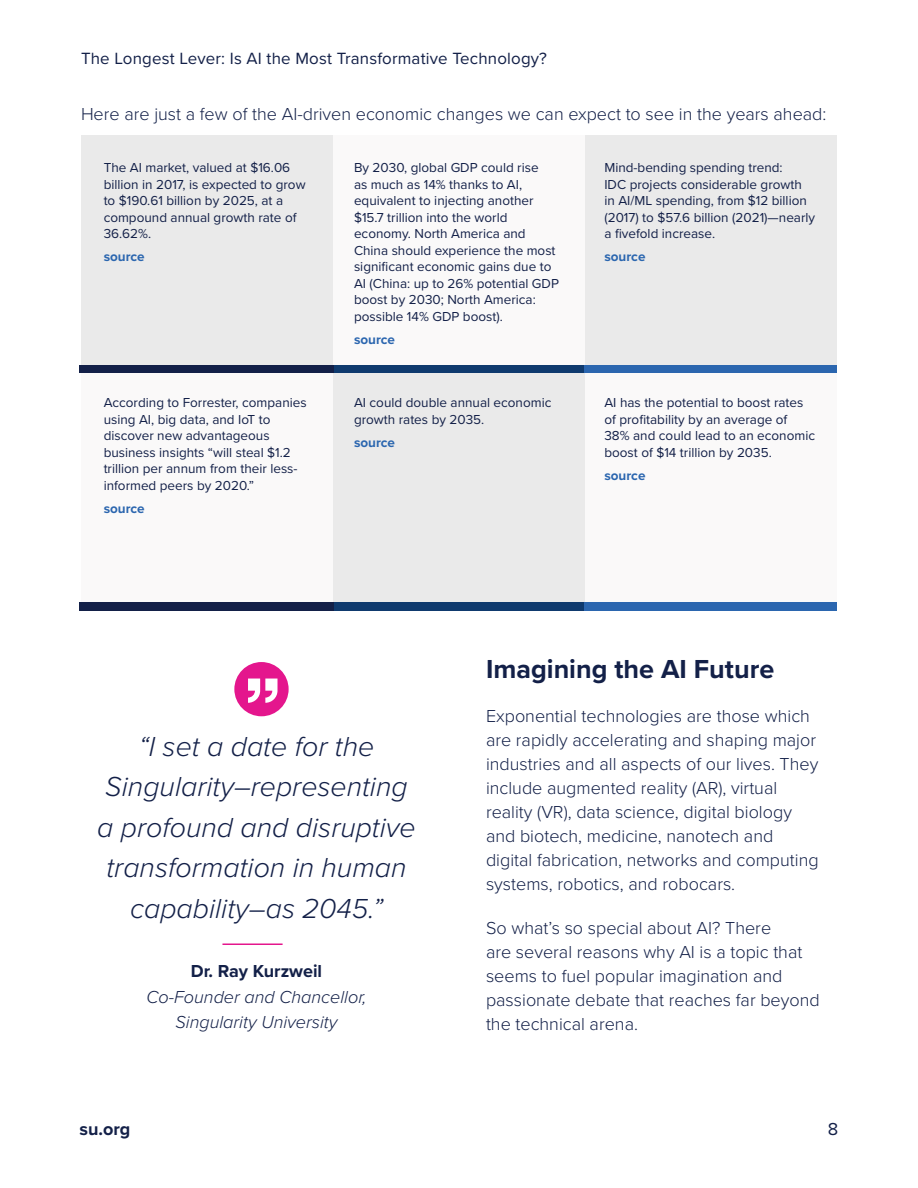
<style>
.page{position:relative;width:918px;height:1188px;background:#fff}
.page>*{position:absolute;margin:0;border:0;box-sizing:border-box;transform-origin:0 0}
.t1{font:italic 300 28.5px/40.5px "Proxima Nova";color:#132048;text-align:center}
.t2{font:700 27px "Proxima Nova";color:#132048}
.t3{font:300 18px/24px "Proxima Nova";color:#132048}
.t4{font:italic 300 18px/25.5px "Proxima Nova";color:#132048;text-align:center}
.t5{font:700 18px "Proxima Nova";color:#132048}
.t6{font:18px "Proxima Nova";color:#132048}
.t7{font:16.8px "Proxima Nova";letter-spacing:.01em;color:#132048}
.t8{font:13.5px/16.5px "Proxima Nova";color:#132048}
.t9{font:700 13.5px "Proxima Nova";color:#2b66af}
</style>
<div class="page">
<div style="left:81px;top:135px;width:252px;height:237px;background:#eaeaea"></div>
<div style="left:81px;top:372px;width:252px;height:238px;background:#faf9f9"></div>
<div style="left:333px;top:135px;width:252px;height:237px;background:#faf9f9"></div>
<div style="left:333px;top:372px;width:252px;height:238px;background:#eaeaea"></div>
<div style="left:585px;top:135px;width:252px;height:237px;background:#eaeaea"></div>
<div style="left:585px;top:372px;width:252px;height:238px;background:#faf9f9"></div>
<div style="left:80px;top:602px;width:757px;height:8px;background:#2b66af"></div>
<div style="left:80px;top:602px;width:504px;height:8px;background:#0f3a6e"></div>
<div style="left:80px;top:602px;width:254px;height:8px;background:#132048"></div>
<div style="left:80px;top:365px;width:757px;height:7px;background:#2b66af"></div>
<div style="left:80px;top:365px;width:504px;height:7px;background:#0f3a6e"></div>
<div style="left:80px;top:365px;width:254px;height:7px;background:#132048"></div>
<div style="left:234px;top:662px;width:55px;height:54px;background:#e4168d;border-radius:50%"></div>
<svg style="left:248px;top:679px;width:30px;height:24px"></svg>
<hr style="left:222px;top:944px;width:61px;height:1px;background:#e4168d">
<p class="t7" style="left:81px;top:45px;width:468px">The Longest Lever: Is AI the Most Transformative Technology?</p>
<h3 class="t3" style="left:81px;top:101px;width:747px">Here are just a few of the AI-driven economic changes we can expect to see in the years ahead:</h3>
<p class="t8" style="left:104px;top:159px;width:203px">The AI market, valued at $16.06 billion in 2017, is expected to grow to $190.61 billion by 2025, at a compound annual growth rate of<br>36.62%.</p>
<p class="t9" style="left:104px;top:247px;width:43px">source</p>
<p class="t8" style="left:104px;top:394px;width:205px">According to Forrester, companies using AI, big data, and IoT to discover new advantageous business insights “will steal $1.2 trillion per annum from their less&shy;informed peers by 2020.”</p>
<p class="t9" style="left:104px;top:498px;width:43px">source</p>
<p class="t8" style="left:354px;top:159px;width:206px">By 2030, global GDP could rise<br>as much as 14% thanks to AI, equivalent to injecting another $15.7 trillion into the world economy. North America and<br>China should experience the most significant economic gains due to<br>AI (China: up to 26% potential GDP boost by 2030; North America: possible 14% GDP boost).</p>
<p class="t9" style="left:354px;top:329px;width:43px">source</p>
<p class="t8" style="left:354px;top:394px;width:199px">AI could double annual economic growth rates by 2035.</p>
<p class="t9" style="left:354px;top:432px;width:43px">source</p>
<p class="t8" style="left:604px;top:159px;width:212px">Mind-bending spending trend:<br>IDC projects considerable growth in AI/ML spending, from $12 billion (2017) to $57.6 billion (2021)—nearly a fivefold increase.</p>
<p class="t9" style="left:604px;top:247px;width:43px">source</p>
<p class="t8" style="left:604px;top:394px;width:212px">AI has the potential to boost rates of profitability by an average of<br>38% and could lead to an economic boost of $14 trillion by 2035.</p>
<p class="t9" style="left:604px;top:465px;width:43px">source</p>
<h1 class="t1" style="left:97px;top:725px;width:320px">“I set a date for the<br>Singularity–representing a profound and disruptive transformation in human capability–as 2045.”</h1>
<h3 class="t5" style="left:191px;top:958px;width:133px">Dr. Ray Kurzweil</h3>
<h3 class="t4" style="left:146px;top:983px;width:222px">Co-Founder and Chancellor,<br>Singularity University</h3>
<h2 class="t2" style="left:486px;top:649px;width:290px">Imagining the AI Future</h2>
<p class="t3" style="left:486px;top:703px;width:334px">Exponential technologies are those which are rapidly accelerating and shaping major industries and all aspects of our lives. They include augmented reality (AR), virtual reality (VR), data science, digital biology and biotech, medicine, nanotech and digital fabrication, networks and computing systems, robotics, and robocars.</p>
<h3 class="t3" style="left:486px;top:915px;width:335px">So what’s so special about AI? There<br>are several reasons why AI is a topic that seems to fuel popular imagination and passionate debate that reaches far beyond the technical arena.</h3>
<h3 class="t5" style="left:80px;top:1115px;width:52px">su.org</h3>
<h3 class="t6" style="left:828px;top:1115px;width:12px">8</h3>
</div>
